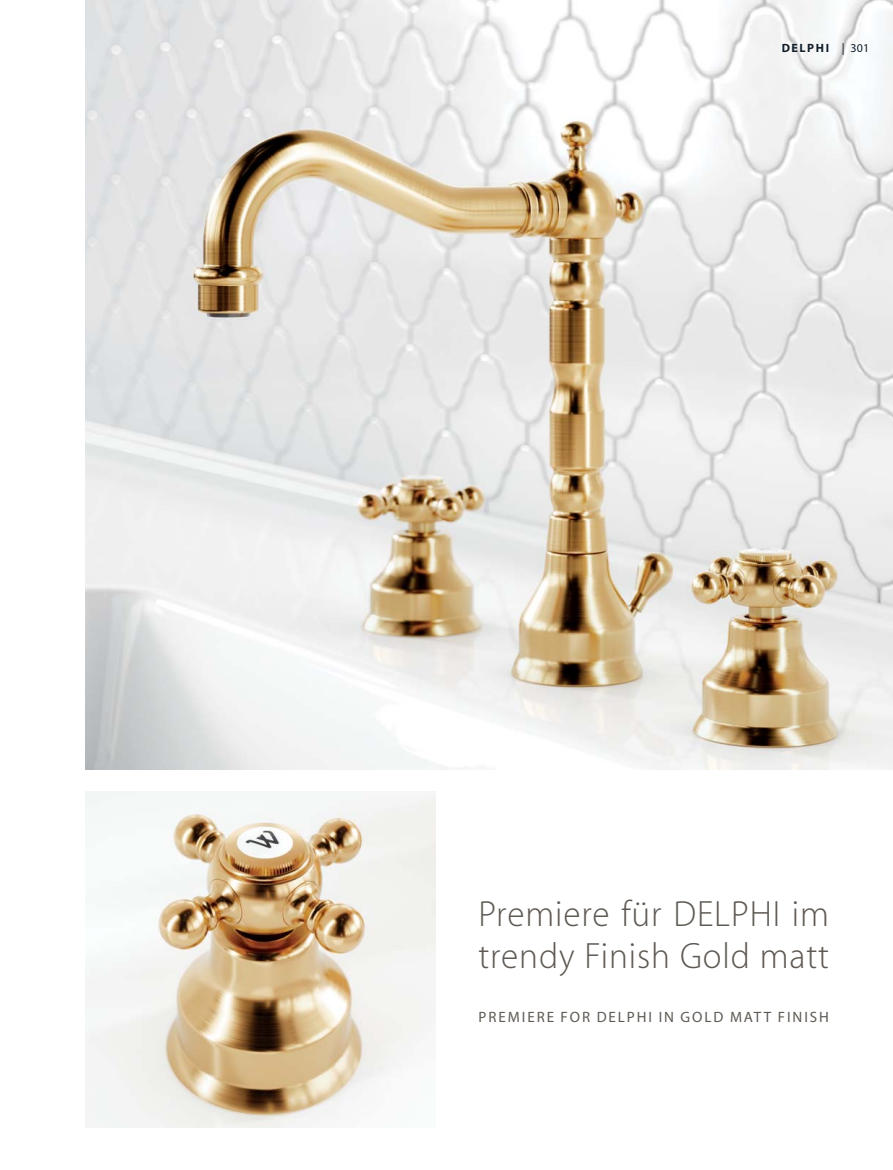
<style>
.page{position:relative;width:893px;height:1170px;background:#fff}
.page>*{position:absolute;margin:0;border:0;box-sizing:border-box;transform-origin:0 0}
.t1{font:100 36px/42px "Myriad Set Pro";letter-spacing:.025em;color:#5e5953}
.t2{font:15px "Myriad Pro";letter-spacing:.13em;color:#5e5953}
.t3{font:700 12px "Myriad Pro";letter-spacing:.13em;color:#111e29}
.s1{font-weight:400}
</style>
<div class="page">
<img style="left:85px;top:0;width:808px;height:769px">
<img style="left:85px;top:791px;width:351px;height:336px">
<p class="t3" style="left:782px;top:43px;width:89px">DELPHI <span class="s1">| 301</span></p>
<p class="t1" style="left:478px;top:894px;width:352px">Premiere für DELPHI im trendy Finish Gold matt</p>
<p class="t2" style="left:478px;top:1011px;width:352px">PREMIERE FOR DELPHI IN GOLD MATT FINISH</p>
</div>
